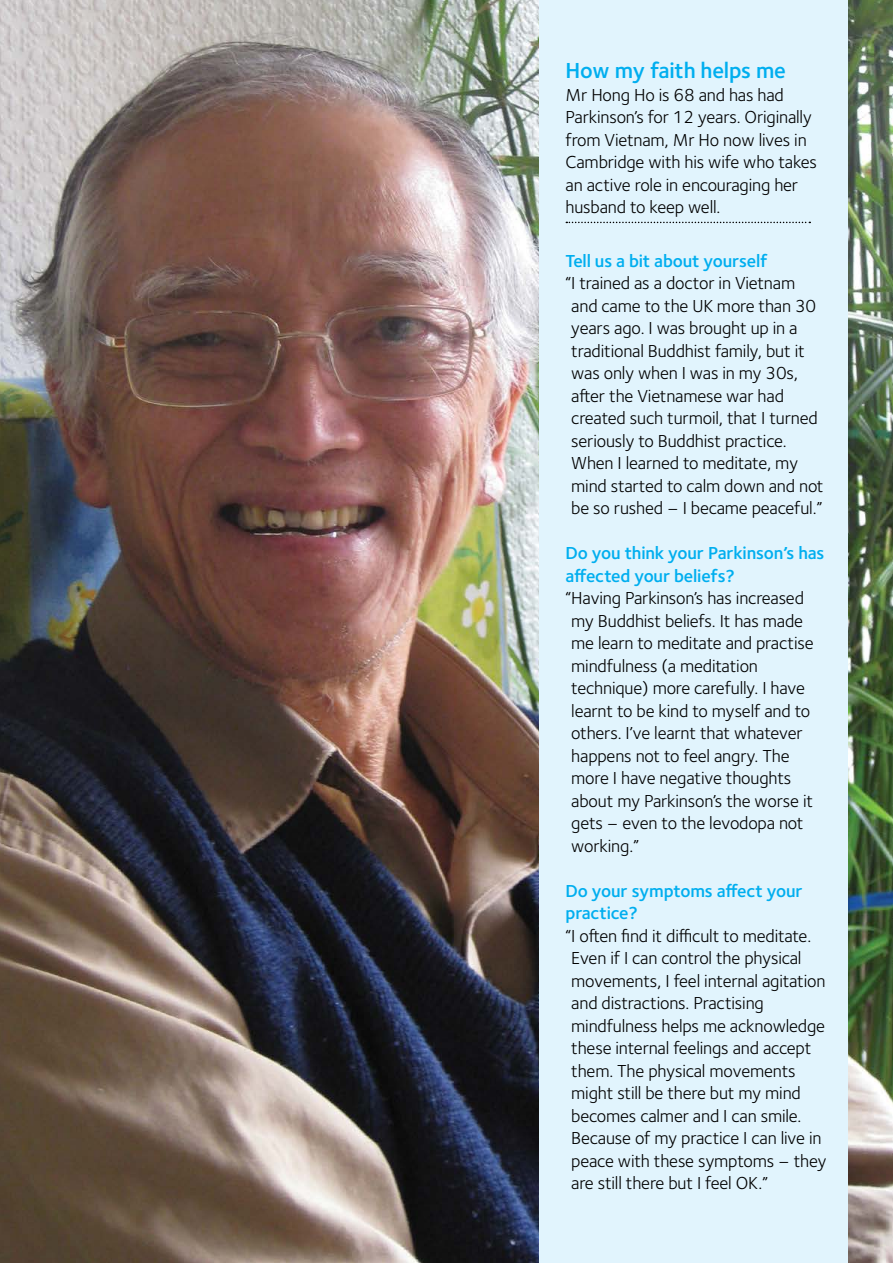
<style>
.page{position:relative;width:893px;height:1263px;background:#fff}
.page>*{position:absolute;margin:0;border:0;box-sizing:border-box;transform-origin:0 0}
.t1{font:600 22.5px "Foundry Sterling";letter-spacing:-.01em;color:#00aeef}
.t2{font:18px/22.5px "Foundry Sterling";letter-spacing:-.01em;color:#000}
.t3{font:600 18px/22.5px "Foundry Sterling";letter-spacing:-.01em;color:#00aeef}
</style>
<div class="page">
<img style="left:0;top:0;width:893px;height:1263px">
<div style="left:539px;top:0;width:309px;height:1263px;background:#e1f4fd"></div>
<svg style="left:566px;top:222px;width:244px;height:1px"></svg>
<p class="t1" style="left:566px;top:57px;width:222px">How my faith helps me</p>
<p class="t2" style="left:566px;top:84px;width:253px">Mr Hong Ho is 68 and has had<br>Parkinson’s for 12 years. Originally from Vietnam, Mr Ho now lives in<br>Cambridge with his wife who takes an active role in encouraging her husband to keep well.</p>
<p class="t3" style="left:566px;top:250px;width:204px">Tell us a bit about yourself</p>
<p class="t2" style="left:571px;top:272px;width:254px;text-indent:-6px">“I trained as a doctor in Vietnam and came to the UK more than 30 years ago. I was brought up in a traditional Buddhist family, but it was only when I was in my 30s, after the Vietnamese war had created such turmoil, that I turned seriously to Buddhist practice.<br>When I learned to meditate, my mind started to calm down and not be so rushed – I became peaceful.”</p>
<p class="t3" style="left:566px;top:542px;width:260px">Do you think your Parkinson’s has affected your beliefs?</p>
<p class="t2" style="left:571px;top:587px;width:244px;text-indent:-6px">“Having Parkinson’s has increased my Buddhist beliefs. It has made me learn to meditate and practise mindfulness (a meditation technique) more carefully. I have learnt to be kind to myself and to others. I’ve learnt that whatever happens not to feel angry. The more I have negative thoughts about my Parkinson’s the worse it gets – even to the levodopa not working.”</p>
<p class="t3" style="left:566px;top:880px;width:239px">Do your symptoms affect your practice?</p>
<p class="t2" style="left:571px;top:925px;width:257px;text-indent:-6px">“I often find it difficult to meditate.<br>Even if I can control the physical movements, I feel internal agitation and distractions. Practising mindfulness helps me acknowledge these internal feelings and accept them. The physical movements might still be there but my mind becomes calmer and I can smile.<br>Because of my practice I can live in peace with these symptoms – they are still there but I feel OK.”</p>
</div>
